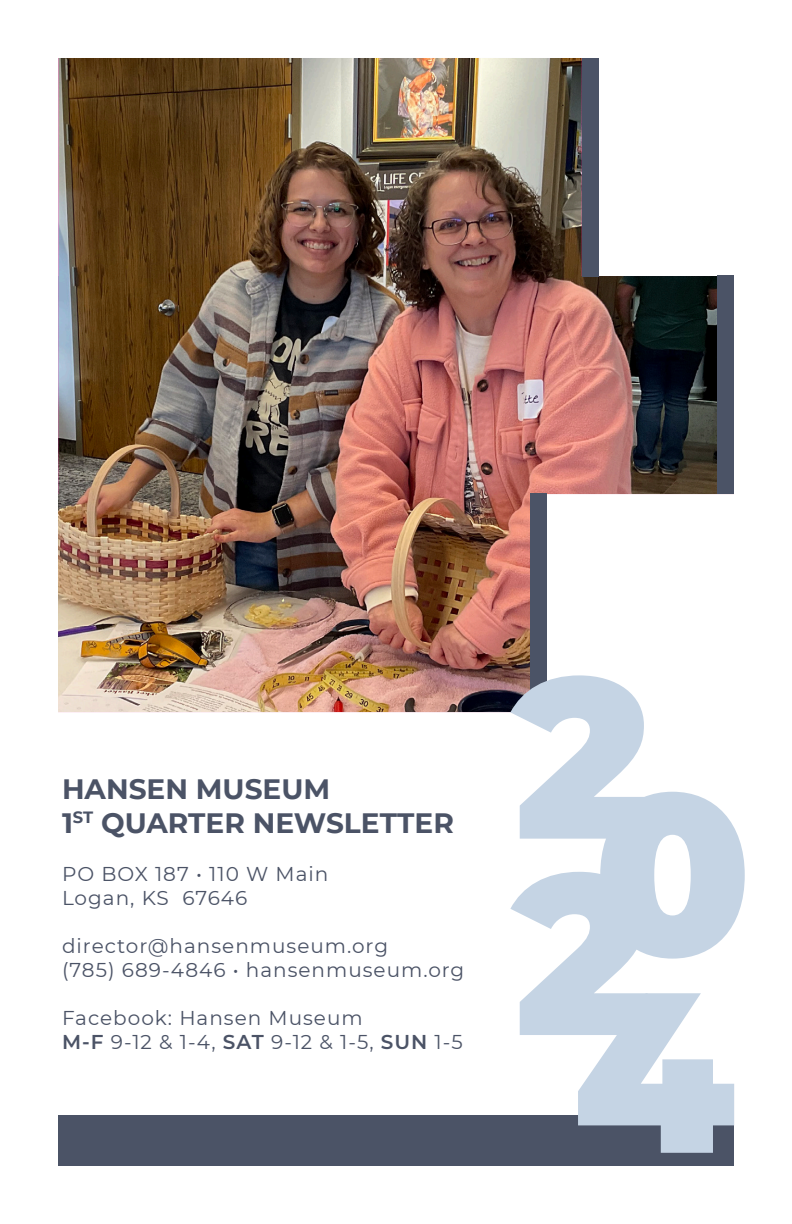
<style>
.page{position:relative;width:792px;height:1224px;background:#fff}
.page>*{position:absolute;margin:0;border:0;box-sizing:border-box;transform-origin:0 0}
.t1{font:900 228px "Montserrat Alternates";color:#c5d4e4}
.t2{font:700 28px "Montserrat";color:#4b5366}
.t3{font:20px "Montserrat";letter-spacing:.05em;color:#4b5366}
.s1{font-weight:600}
</style>
<div class="page">
<div style="left:58px;top:1115px;width:676px;height:51px;background:#4b5366"></div>
<img style="left:58px;top:58px;width:676px;height:654px">
<div style="left:582px;top:58px;width:16px;height:218px;background:#4b5366"></div>
<div style="left:717px;top:276px;width:17px;height:218px;background:#4b5366"></div>
<div style="left:530px;top:494px;width:17px;height:218px;background:#4b5366"></div>
<p class="t2" style="left:62px;top:769px;width:270px">HANSEN MUSEUM</p>
<p class="t2" style="left:62px;top:803px;width:393px">1<sup>ST</sup> QUARTER NEWSLETTER</p>
<p class="t3" style="left:62px;top:860px;width:268px">PO BOX 187 • 110 W Main</p>
<p class="t3" style="left:62px;top:884px;width:187px">Logan, KS 67646</p>
<p class="t3" style="left:62px;top:932px;width:328px">director@hansenmuseum.org</p>
<p class="t3" style="left:62px;top:956px;width:404px">(785) 689-4846 • hansenmuseum.org</p>
<p class="t3" style="left:62px;top:1004px;width:302px">Facebook: Hansen Museum</p>
<p class="t3" style="left:62px;top:1028px;width:402px"><span class="s1">M-F</span> 9-12 &amp; 1-4, <span class="s1">SAT</span> 9-12 &amp; 1-5, <span class="s1">SUN</span> 1-5</p>
<p class="t1" style="left:513px;top:586px;width:140px">2</p>
<p class="t1" style="left:594px;top:703px;width:159px">0</p>
<p class="t1" style="left:513px;top:783px;width:140px">2</p>
<p class="t1" style="left:573px;top:901px;width:164px">4</p>
</div>
